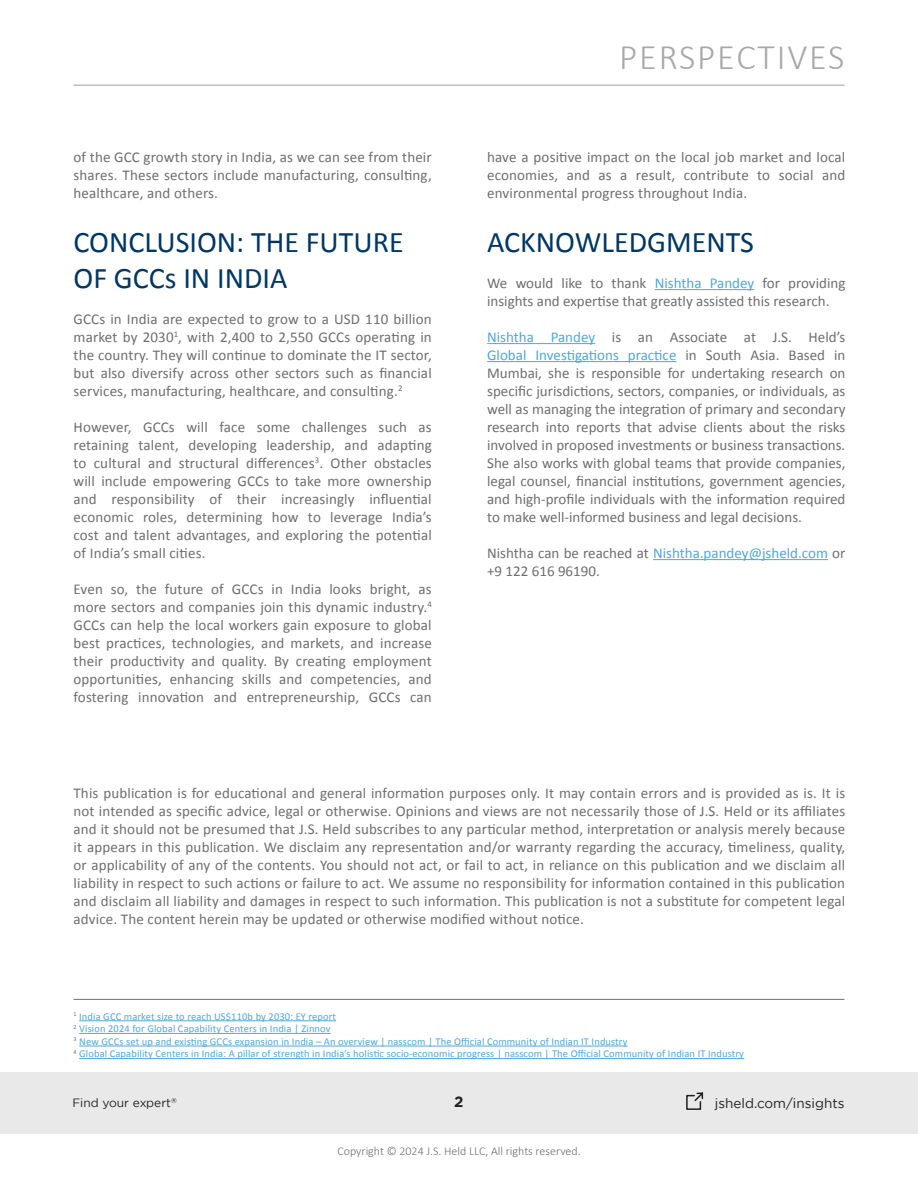
<style>
.page{position:relative;width:918px;height:1188px;background:#fff}
.page>*{position:absolute;margin:0;border:0;box-sizing:border-box;transform-origin:0 0}
.t1{font:300 36px "Calibri";letter-spacing:.05em;color:#a6a8aa}
.Main_Titles{font:30px/36px "Calibri";color:#003764}
.Text_Styles{font:15px/18px "Calibri";letter-spacing:.005em;color:#6d6e70;text-align:justify}
.t2{font:700 15px "Gotham";color:#231f20}
.t3{font:13.5px "Gotham";color:#231f20}
.t4{font:300 12px "Calibri";color:#6d6e70}
.t5{font:12px "Gotham";color:#241f21}
.t6{font:10.5px "Calibri";letter-spacing:.01em;color:#4da8dd}
.t7{font:7.05px "Gotham";color:#241f21}
.s1{color:#4da8dd}
</style>
<div class="page">
<div style="left:0;top:1072px;width:918px;height:62px;background:#e9e9e9"></div>
<hr style="left:74px;top:85px;width:770px;height:1px;background:#a6a8ab">
<svg style="left:686px;top:1092px;width:18px;height:18px"></svg>
<hr style="left:655px;top:289px;width:99px;height:1px;background:#4da8dd">
<hr style="left:487px;top:343px;width:108px;height:1px;background:#4da8dd">
<hr style="left:487px;top:361px;width:189px;height:1px;background:#4da8dd">
<hr style="left:653px;top:559px;width:175px;height:1px;background:#4da8dd">
<hr style="left:74px;top:999px;width:770px;height:1px;background:#6d6e70">
<hr style="left:79px;top:1020px;width:257px;height:1px;background:#4da8dd">
<hr style="left:79px;top:1033px;width:252px;height:1px;background:#4da8dd">
<hr style="left:79px;top:1046px;width:549px;height:1px;background:#4da8dd">
<hr style="left:79px;top:1058px;width:665px;height:1px;background:#4da8dd">
<p class="Text_Styles" style="left:74px;top:147px;width:360px">of the GCC growth story in India, as we can see from their shares. These sectors include manufacturing, consulting, healthcare, and others.</p>
<p class="Main_Titles" style="left:74px;top:223px;width:332px">CONCLUSION: THE FUTURE<br>OF GCCs IN INDIA</p>
<p class="Text_Styles" style="left:74px;top:309px;width:360px">GCCs in India are expected to grow to a USD 110 billion market by 2030<sup>1</sup>, with 2,400 to 2,550 GCCs operating in the country. They will continue to dominate the IT sector, but also diversify across other sectors such as financial services, manufacturing, healthcare, and consulting.<sup>2</sup></p>
<p class="Text_Styles" style="left:74px;top:417px;width:360px">However, GCCs will face some challenges such as retaining talent, developing leadership, and adapting to cultural and structural differences<sup>3</sup>. Other obstacles will include empowering GCCs to take more ownership and responsibility of their increasingly influential economic roles, determining how to leverage India’s cost and talent advantages, and exploring the potential of India’s small cities.</p>
<p class="Text_Styles" style="left:74px;top:579px;width:360px">Even so, the future of GCCs in India looks bright, as more sectors and companies join this dynamic industry.<sup>4<br></sup>GCCs can help the local workers gain exposure to global best practices, technologies, and markets, and increase their productivity and quality. By creating employment opportunities, enhancing skills and competencies, and fostering innovation and entrepreneurship, GCCs can</p>
<h1 class="t1" style="left:619px;top:35px;width:227px">PERSPECTIVES</h1>
<p class="Text_Styles" style="left:487px;top:147px;width:360px">have a positive impact on the local job market and local economies, and as a result, contribute to social and environmental progress throughout India.</p>
<p class="Main_Titles" style="left:487px;top:223px;width:268px">ACKNOWLEDGMENTS</p>
<p class="Text_Styles" style="left:487px;top:273px;width:360px">We would like to thank <span class="s1">Nishtha Pandey</span> for providing insights and expertise that greatly assisted this research.</p>
<p class="Text_Styles" style="left:487px;top:327px;width:360px"><span class="s1">Nishtha Pandey</span> is an Associate at J.S. Held’s <span class="s1">Global Investigations practice</span> in South Asia. Based in Mumbai, she is responsible for undertaking research on specific jurisdictions, sectors, companies, or individuals, as well as managing the integration of primary and secondary research into reports that advise clients about the risks involved in proposed investments or business transactions.<br>She also works with global teams that provide companies, legal counsel, financial institutions, government agencies, and high-profile individuals with the information required to make well-informed business and legal decisions.</p>
<p class="Text_Styles" style="left:487px;top:543px;width:360px">Nishtha can be reached at <span class="s1">Nishtha.pandey@jsheld.com</span> or +9 122 616 96190.</p>
<p class="Text_Styles" style="left:74px;top:783px;width:773px">This publication is for educational and general information purposes only. It may contain errors and is provided as is. It is not intended as specific advice, legal or otherwise. Opinions and views are not necessarily those of J.S. Held or its affiliates and it should not be presumed that J.S. Held subscribes to any particular method, interpretation or analysis merely because it appears in this publication. We disclaim any representation and/or warranty regarding the accuracy, timeliness, quality, or applicability of any of the contents. You should not act, or fail to act, in reliance on this publication and we disclaim all liability in respect to such actions or failure to act. We assume no responsibility for information contained in this publication and disclaim all liability and damages in respect to such information. This publication is not a substitute for competent legal advice. The content herein may be updated or otherwise modified without notice.</p>
<p class="t6" style="left:74px;top:1010px;width:264px"><sup>1</sup> India GCC market size to reach US$110b by 2030: EY report</p>
<p class="t6" style="left:74px;top:1022px;width:259px"><sup>2</sup> Vision 2024 for Global Capability Centers in India | Zinnov</p>
<p class="t6" style="left:74px;top:1035px;width:555px"><sup>3</sup> New GCCs set up and existing GCCs expansion in India – An overview | nasscom | The Official Community of Indian IT Industry</p>
<p class="t6" style="left:74px;top:1047px;width:672px"><sup>4</sup> Global Capability Centers in India: A pillar of strength in India’s holistic socio-economic progress | nasscom | The Official Community of Indian IT Industry</p>
<p class="t5" style="left:72px;top:1096px;width:100px">Find your expert</p>
<p class="t2" style="left:454px;top:1093px;width:11px">2</p>
<p class="t3" style="left:715px;top:1095px;width:131px">jsheld.com/insights</p>
<p class="t7" style="left:171px;top:1096px;width:7px">®</p>
<p class="t4" style="left:337px;top:1144px;width:245px">Copyright © 2024 J.S. Held LLC, All rights reserved.</p>
</div>
